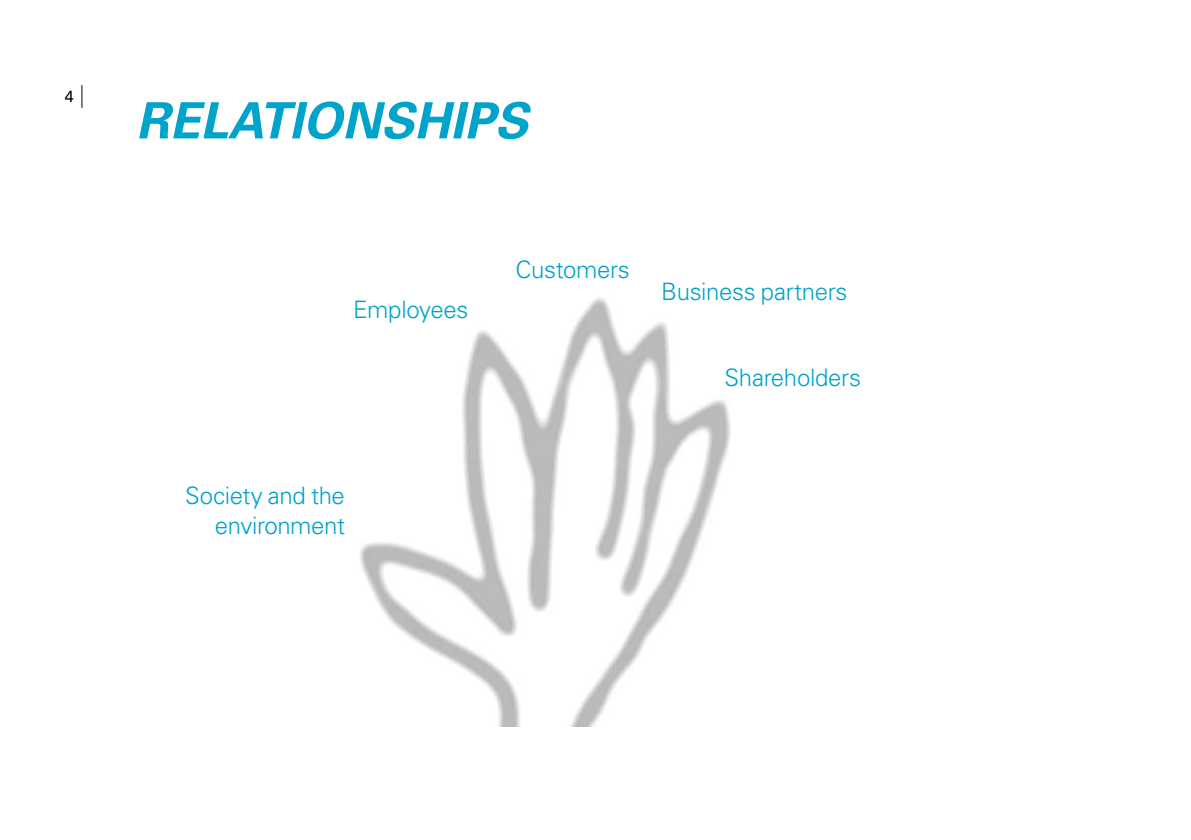
<style>
.page{position:relative;width:1191px;height:840px;background:#fff}
.page>*{position:absolute;margin:0;border:0;box-sizing:border-box;transform-origin:0 0}
.t1{font:italic 700 50px "Univers LT Std";color:#00a3c9}
.t2{font:300 24px/30px "Univers LT Std";letter-spacing:-.015em;color:#00a3c9;text-align:right}
.t3{font:16px "Univers LT Std";color:#000}
</style>
<div class="page">
<svg style="left:82px;top:85px;width:1px;height:23px"></svg>
<img style="left:360px;top:298px;width:371px;height:428px">
<p class="t3" style="left:65px;top:87px;width:10px">4</p>
<h1 class="t1" style="left:136px;top:91px;width:393px">RELATIONSHIPS</h1>
<p class="t2" style="left:353px;top:294px;width:117px">Employees</p>
<p class="t2" style="left:185px;top:480px;width:161px">Society and the environment</p>
<p class="t2" style="left:515px;top:254px;width:116px">Customers</p>
<p class="t2" style="left:661px;top:276px;width:188px">Business partners</p>
<p class="t2" style="left:724px;top:362px;width:138px">Shareholders</p>
</div>
